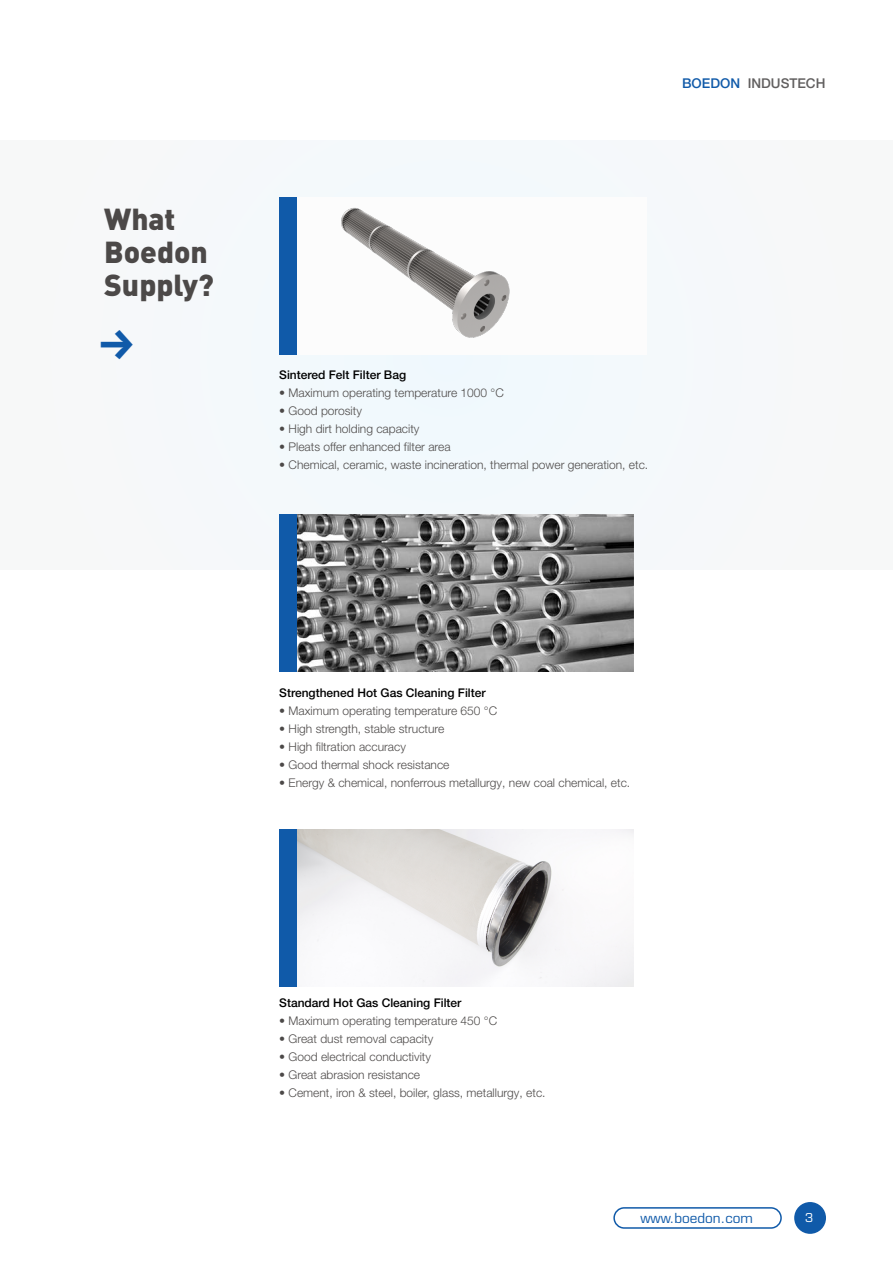
<style>
.page{position:relative;width:893px;height:1263px;background:#fff}
.page>*{position:absolute;margin:0;border:0;box-sizing:border-box;transform-origin:0 0}
.t1{font:800 40.5px "Glow Sans SC";color:#105aa9}
.t2{font:900 30px/33px "DIN";color:#4c4948}
.t3{font:500 13.5px "Helvetica Neue LT Pro";color:#615f5f}
.t4{font:13.5px "Eurostile";color:#105aa9}
.t5{font:300 12px "Helvetica Neue LT Pro";color:#4f4c4b}
.t6{font:500 12px "Helvetica Neue LT Pro";color:#000}
.t7{font:11.85px "Eurostile";color:#fff}
.s1{color:#105aa9}
.s2{font-weight:400;color:#4c4948}
</style>
<div class="page">
<div style="left:794px;top:1202px;width:32px;height:32px;background:#105aa9;border-radius:50%"></div>
<div style="left:613px;top:1207px;width:169px;height:22px;border:2px solid #105aa9;border-radius:10px"></div>
<div style="left:0;top:140px;width:893px;height:430px;background:#f6f8fa"></div>
<div style="left:297px;top:198px;width:349px;height:157px;background:#fcfcfc"></div>
<img style="left:341px;top:208px;width:169px;height:130px">
<img style="left:297px;top:514px;width:337px;height:158px">
<img style="left:297px;top:829px;width:337px;height:157px">
<div style="left:279px;top:198px;width:18px;height:157px;background:#105aa9"></div>
<div style="left:279px;top:514px;width:18px;height:158px;background:#105aa9"></div>
<div style="left:279px;top:829px;width:18px;height:157px;background:#105aa9"></div>
<h2 class="t2" style="left:104px;top:201px;width:111px">What<br>Boedon<br>Supply?</h2>
<h1 class="t1" style="left:97px;top:319px;width:41px">→</h1>
<p class="t3" style="left:682px;top:75px;width:145px"><span class="s1">BOEDON</span> INDUSTECH</p>
<p class="t6" style="left:279px;top:368px;width:128px">Sintered Felt Filter Bag</p>
<p class="t5" style="left:279px;top:386px;width:226px"><span class="s2">•</span> Maximum operating temperature 1000 °C</p>
<p class="t5" style="left:279px;top:404px;width:84px"><span class="s2">•</span> Good porosity</p>
<p class="t5" style="left:279px;top:422px;width:142px"><span class="s2">•</span> High dirt holding capacity</p>
<p class="t5" style="left:279px;top:440px;width:173px"><span class="s2">•</span> Pleats offer enhanced filter area</p>
<p class="t5" style="left:279px;top:458px;width:371px"><span class="s2">•</span> Chemical, ceramic, waste incineration, thermal power generation, etc.</p>
<p class="t6" style="left:279px;top:685px;width:208px">Strengthened Hot Gas Cleaning Filter</p>
<p class="t5" style="left:279px;top:703px;width:219px"><span class="s2">•</span> Maximum operating temperature 650 °C</p>
<p class="t5" style="left:279px;top:721px;width:167px"><span class="s2">•</span> High strength, stable structure</p>
<p class="t5" style="left:279px;top:739px;width:128px"><span class="s2">•</span> High filtration accuracy</p>
<p class="t5" style="left:279px;top:757px;width:172px"><span class="s2">•</span> Good thermal shock resistance</p>
<p class="t5" style="left:279px;top:775px;width:353px"><span class="s2">•</span> Energy &amp; chemical, nonferrous metallurgy, new coal chemical, etc.</p>
<p class="t6" style="left:279px;top:995px;width:184px">Standard Hot Gas Cleaning Filter</p>
<p class="t5" style="left:279px;top:1013px;width:219px"><span class="s2">•</span> Maximum operating temperature 450 °C</p>
<p class="t5" style="left:279px;top:1031px;width:156px"><span class="s2">•</span> Great dust removal capacity</p>
<p class="t5" style="left:279px;top:1049px;width:153px"><span class="s2">•</span> Good electrical conductivity</p>
<p class="t5" style="left:279px;top:1067px;width:142px"><span class="s2">•</span> Great abrasion resistance</p>
<p class="t5" style="left:279px;top:1085px;width:268px"><span class="s2">•</span> Cement, iron &amp; steel, boiler, glass, metallurgy, etc.</p>
<p class="t4" style="left:640px;top:1210px;width:114px">www.boedon.com</p>
<p class="t7" style="left:805px;top:1211px;width:10px">3</p>
</div>
